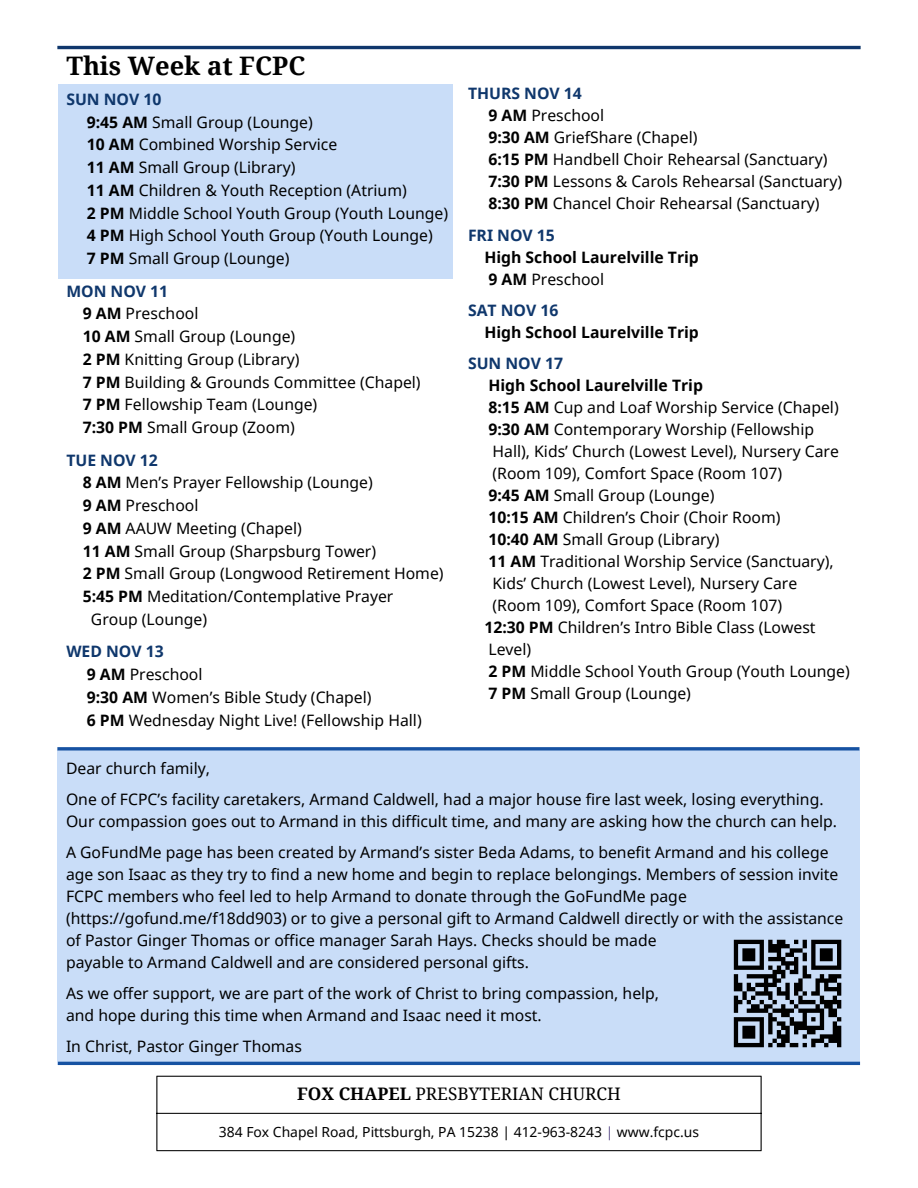
<style>
.page{position:relative;width:918px;height:1188px;background:#fff}
.page>*{position:absolute;margin:0;border:0;box-sizing:border-box;transform-origin:0 0}
.t1{font:700 25.5px "Noto Serif";color:#000}
.t2{font:17.25px "Noto Serif";color:#000}
.t3{font:15.75px/21.9px "Noto Sans";color:#000}
.t4{font:700 15.75px "Noto Sans";color:#000}
.t5{font:700 15.75px "Noto Sans";color:#0f376c}
.t6{font:13.95px "Noto Sans";color:#000}
.s1{font-weight:700}
.s2{font-weight:700;color:#0f376c}
.s3{color:#5d4f8a}
</style>
<div class="page">
<hr style="left:57px;top:46px;width:804px;height:3px;background:#0f376c">
<div style="left:58px;top:85px;width:394px;height:194px;background:#c9ddf8"></div>
<hr style="left:156px;top:1077px;width:1px;height:73px;background:#000">
<hr style="left:761px;top:1077px;width:1px;height:73px;background:#000">
<hr style="left:156px;top:1076px;width:606px;height:1px;background:#000">
<hr style="left:156px;top:1113px;width:606px;height:1px;background:#000">
<hr style="left:156px;top:1150px;width:606px;height:1px;background:#000">
<div style="left:57px;top:751px;width:803px;height:314px;background:#c9ddf8"></div>
<hr style="left:58px;top:1062px;width:802px;height:3px;background:#1652a2">
<svg style="left:57px;top:747px;width:803px;height:4px;background:#3368af"></svg>
<svg style="left:734px;top:940px;width:107px;height:107px"></svg>
<p class="t1" style="left:66px;top:47px;width:240px">This Week at FCPC</p>
<p class="t5" style="left:66px;top:88px;width:97px">SUN NOV 10</p>
<p class="t3" style="left:87px;top:111px;width:228px"><span class="s1">9:45 AM</span> Small Group (Lounge)</p>
<p class="t3" style="left:87px;top:133px;width:252px"><span class="s1">10 AM</span> Combined Worship Service</p>
<p class="t3" style="left:87px;top:156px;width:210px"><span class="s1">11 AM</span> Small Group (Library)</p>
<p class="t3" style="left:87px;top:179px;width:321px"><span class="s1">11 AM</span> Children &amp; Youth Reception (Atrium)</p>
<p class="t3" style="left:87px;top:202px;width:363px"><span class="s1">2 PM</span> Middle School Youth Group (Youth Lounge)</p>
<p class="t3" style="left:87px;top:224px;width:347px"><span class="s1">4 PM</span> High School Youth Group (Youth Lounge)</p>
<p class="t3" style="left:87px;top:247px;width:204px"><span class="s1">7 PM</span> Small Group (Lounge)</p>
<p class="t5" style="left:66px;top:280px;width:103px">MON NOV 11</p>
<p class="t3" style="left:83px;top:302px;width:117px"><span class="s1">9 AM</span> Preschool</p>
<p class="t3" style="left:83px;top:325px;width:214px"><span class="s1">10 AM</span> Small Group (Lounge)</p>
<p class="t3" style="left:83px;top:348px;width:218px"><span class="s1">2 PM</span> Knitting Group (Library)</p>
<p class="t3" style="left:83px;top:371px;width:339px"><span class="s1">7 PM</span> Building &amp; Grounds Committee (Chapel)</p>
<p class="t3" style="left:83px;top:393px;width:236px"><span class="s1">7 PM</span> Fellowship Team (Lounge)</p>
<p class="t3" style="left:83px;top:416px;width:214px"><span class="s1">7:30 PM</span> Small Group (Zoom)</p>
<p class="t5" style="left:66px;top:449px;width:93px">TUE NOV 12</p>
<p class="t3" style="left:83px;top:471px;width:291px"><span class="s1">8 AM</span> Men’s Prayer Fellowship (Lounge)</p>
<p class="t3" style="left:83px;top:494px;width:117px"><span class="s1">9 AM</span> Preschool</p>
<p class="t3" style="left:83px;top:517px;width:221px"><span class="s1">9 AM</span> AAUW Meeting (Chapel)</p>
<p class="t3" style="left:83px;top:540px;width:295px"><span class="s1">11 AM</span> Small Group (Sharpsburg Tower)</p>
<p class="t3" style="left:83px;top:562px;width:362px"><span class="s1">2 PM</span> Small Group (Longwood Retirement Home)</p>
<p class="t3" style="left:83px;top:585px;width:312px"><span class="s1">5:45 PM</span> Meditation/Contemplative Prayer</p>
<p class="t3" style="left:66px;top:602px;width:142px;line-height:32.5px;text-indent:25px">Group (Lounge)<br><span class="s2">WED NOV 13</span></p>
<p class="t3" style="left:87px;top:663px;width:117px"><span class="s1">9 AM</span> Preschool</p>
<p class="t3" style="left:87px;top:686px;width:286px"><span class="s1">9:30 AM</span> Women’s Bible Study (Chapel)</p>
<p class="t3" style="left:87px;top:709px;width:336px"><span class="s1">6 PM</span> Wednesday Night Live! (Fellowship Hall)</p>
<p class="t5" style="left:468px;top:83px;width:115px">THURS NOV 14</p>
<p class="t3" style="left:488px;top:104px;width:117px"><span class="s1">9 AM</span> Preschool</p>
<p class="t3" style="left:488px;top:126px;width:210px"><span class="s1">9:30 AM</span> GriefShare (Chapel)</p>
<p class="t3" style="left:488px;top:148px;width:341px"><span class="s1">6:15 PM</span> Handbell Choir Rehearsal (Sanctuary)</p>
<p class="t3" style="left:488px;top:170px;width:355px"><span class="s1">7:30 PM</span> Lessons &amp; Carols Rehearsal (Sanctuary)</p>
<p class="t3" style="left:488px;top:192px;width:333px"><span class="s1">8:30 PM</span> Chancel Choir Rehearsal (Sanctuary)</p>
<p class="t5" style="left:468px;top:224px;width:88px">FRI NOV 15</p>
<p class="t4" style="left:484px;top:246px;width:216px">High School Laurelville Trip</p>
<p class="t3" style="left:488px;top:268px;width:117px"><span class="s1">9 AM</span> Preschool</p>
<p class="t5" style="left:468px;top:299px;width:92px">SAT NOV 16</p>
<p class="t4" style="left:484px;top:321px;width:216px">High School Laurelville Trip</p>
<p class="t5" style="left:468px;top:352px;width:97px">SUN NOV 17</p>
<p class="t4" style="left:488px;top:374px;width:216px">High School Laurelville Trip</p>
<p class="t3" style="left:488px;top:396px;width:352px"><span class="s1">8:15 AM</span> Cup and Loaf Worship Service (Chapel)</p>
<p class="t3" style="left:488px;top:418px;width:327px"><span class="s1">9:30 AM</span> Contemporary Worship (Fellowship</p>
<p class="t3" style="left:493px;top:440px;width:348px">Hall), Kids’ Church (Lowest Level), Nursery Care</p>
<p class="t3" style="left:493px;top:462px;width:291px">(Room 109), Comfort Space (Room 107)</p>
<p class="t3" style="left:488px;top:484px;width:228px"><span class="s1">9:45 AM</span> Small Group (Lounge)</p>
<p class="t3" style="left:488px;top:506px;width:294px"><span class="s1">10:15 AM</span> Children’s Choir (Choir Room)</p>
<p class="t3" style="left:488px;top:528px;width:233px"><span class="s1">10:40 AM</span> Small Group (Library)</p>
<p class="t3" style="left:488px;top:550px;width:347px"><span class="s1">11 AM</span> Traditional Worship Service (Sanctuary),</p>
<p class="t3" style="left:493px;top:572px;width:306px">Kids’ Church (Lowest Level), Nursery Care</p>
<p class="t3" style="left:493px;top:594px;width:291px">(Room 109), Comfort Space (Room 107)</p>
<p class="t3" style="left:484px;top:616px;width:333px"><span class="s1">12:30 PM</span> Children’s Intro Bible Class (Lowest</p>
<p class="t3" style="left:488px;top:638px;width:44px">Level)</p>
<p class="t3" style="left:488px;top:660px;width:363px"><span class="s1">2 PM</span> Middle School Youth Group (Youth Lounge)</p>
<p class="t3" style="left:488px;top:682px;width:204px"><span class="s1">7 PM</span> Small Group (Lounge)</p>
<h1 class="t3" style="left:66px;top:757px;width:145px">Dear church family,</h1>
<h1 class="t3" style="left:66px;top:788px;width:773px">One of FCPC’s facility caretakers, Armand Caldwell, had a major house fire last week, losing everything.<br>Our compassion goes out to Armand in this difficult time, and many are asking how the church can help.</h1>
<h1 class="t3" style="left:66px;top:841px;width:779px">A GoFundMe page has been created by Armand’s sister Beda Adams, to benefit Armand and his college age son Isaac as they try to find a new home and begin to replace belongings. Members of session invite FCPC members who feel led to help Armand to donate through the GoFundMe page (https://gofund.me/f18dd903) or to give a personal gift to Armand Caldwell directly or with the assistance of Pastor Ginger Thomas or office manager Sarah Hays. Checks should be made<br>payable to Armand Caldwell and are considered personal gifts.</h1>
<h1 class="t3" style="left:66px;top:982px;width:595px">As we offer support, we are part of the work of Christ to bring compassion, help, and hope during this time when Armand and Isaac need it most.</h1>
<p class="t3" style="left:66px;top:1035px;width:238px">In Christ, Pastor Ginger Thomas</p>
<p class="t2" style="left:297px;top:1082px;width:325px"><span class="s1">FOX CHAPEL</span> PRESBYTERIAN CHURCH</p>
<h1 class="t6" style="left:219px;top:1122px;width:482px">384 Fox Chapel Road, Pittsburgh, PA 15238 | 412-963-8243 <span class="s3">|</span> www.fcpc.us</h1>
</div>
